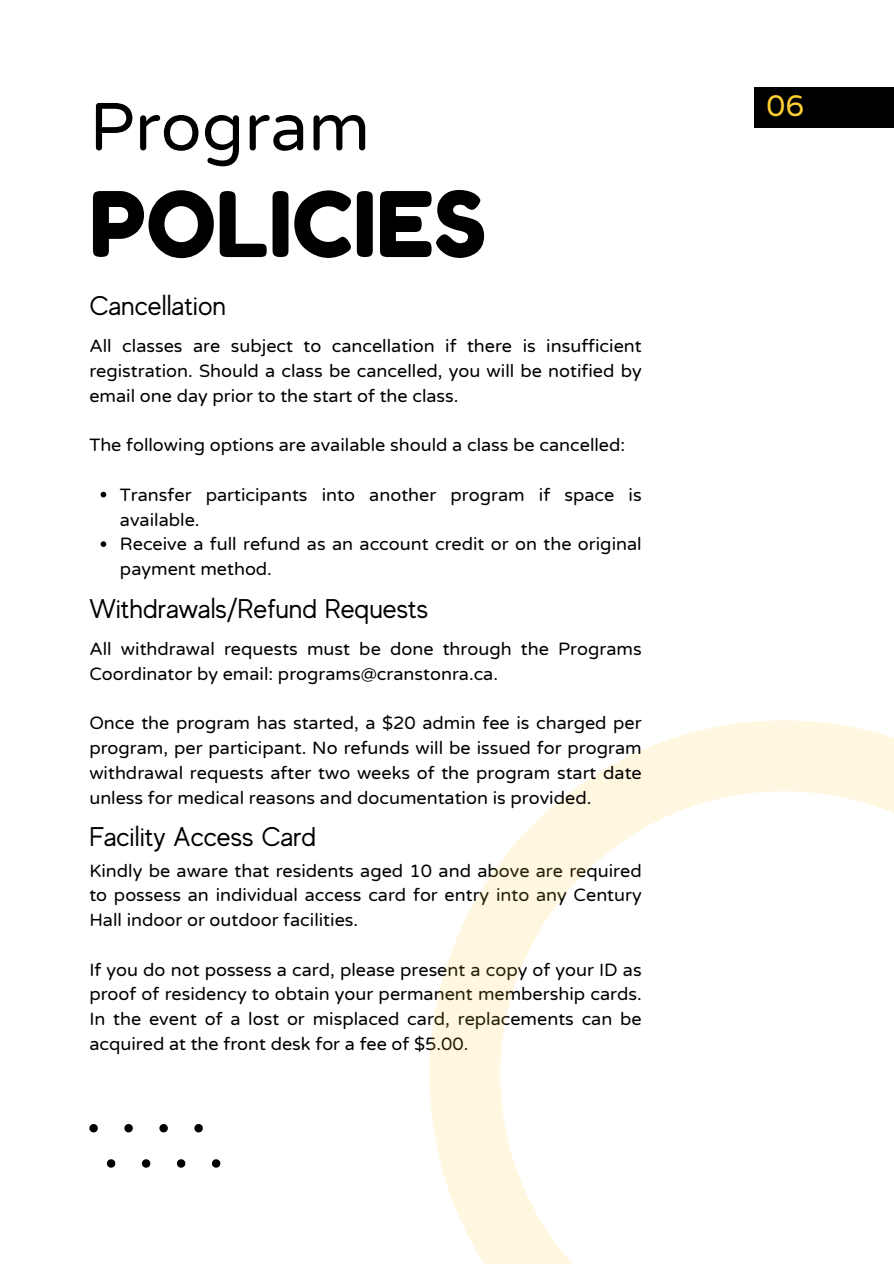
<style>
.page{position:relative;width:894px;height:1264px;background:#fff}
.page>*{position:absolute;margin:0;border:0;box-sizing:border-box;transform-origin:0 0}
.t1{font:90px "Fredoka One";color:#000}
.t2{font:67.5px "Varela Round";color:#000}
.t3{font:30px "Varela Round";color:#ffd034}
.t4{font:27px "MADE Evolve Sans";color:#000}
.t5{font:18px/24.8px "Varela Round";color:#000;text-align:justify}
</style>
<div class="page">
<div style="left:754px;top:87px;width:139px;height:40px;background:#000"></div>
<svg style="left:101px;top:492px;width:5px;height:5px"></svg>
<svg style="left:101px;top:541px;width:5px;height:6px"></svg>
<svg style="left:429px;top:720px;width:464px;height:543px"></svg>
<svg style="left:89px;top:1124px;width:9px;height:8px"></svg>
<svg style="left:124px;top:1124px;width:9px;height:8px"></svg>
<svg style="left:159px;top:1124px;width:9px;height:8px"></svg>
<svg style="left:194px;top:1124px;width:9px;height:8px"></svg>
<svg style="left:107px;top:1159px;width:8px;height:8px"></svg>
<svg style="left:142px;top:1159px;width:8px;height:8px"></svg>
<svg style="left:177px;top:1159px;width:8px;height:8px"></svg>
<svg style="left:212px;top:1159px;width:8px;height:8px"></svg>
<h2 class="t2" style="left:89px;top:88px;width:282px">Program</h2>
<h1 class="t1" style="left:89px;top:169px;width:398px">POLICIES</h1>
<h3 class="t4" style="left:89px;top:291px;width:138px">Cancellation</h3>
<p class="t5" style="left:89px;top:334px;width:553px">All classes are subject to cancellation if there is insufficient registration. Should a class be cancelled, you will be notified by email one day prior to the start of the class.</p>
<p class="t5" style="left:89px;top:433px;width:537px">The following options are available should a class be cancelled:</p>
<p class="t5" style="left:120px;top:482px;width:523px;text-align:left">Transfer participants into another program if space is available.<br>Receive a full refund as an account credit or on the original payment method.</p>
<h3 class="t4" style="left:89px;top:593px;width:340px">Withdrawals/Refund Requests</h3>
<p class="t5" style="left:89px;top:637px;width:553px">All withdrawal requests must be done through the Programs<br>Coordinator by email: programs@cranstonra.ca.</p>
<p class="t5" style="left:89px;top:711px;width:553px">Once the program has started, a $20 admin fee is charged per program, per participant. No refunds will be issued for program withdrawal requests after two weeks of the program start date unless for medical reasons and documentation is provided.</p>
<h3 class="t4" style="left:89px;top:822px;width:228px">Facility Access Card</h3>
<p class="t5" style="left:89px;top:858px;width:553px">Kindly be aware that residents aged 10 and above are required to possess an individual access card for entry into any Century Hall indoor or outdoor facilities.</p>
<p class="t5" style="left:89px;top:957px;width:553px">If you do not possess a card, please present a copy of your ID as proof of residency to obtain your permanent membership cards.<br>In the event of a lost or misplaced card, replacements can be acquired at the front desk for a fee of $5.00.</p>
<h3 class="t3" style="left:766px;top:88px;width:39px">06</h3>
</div>
